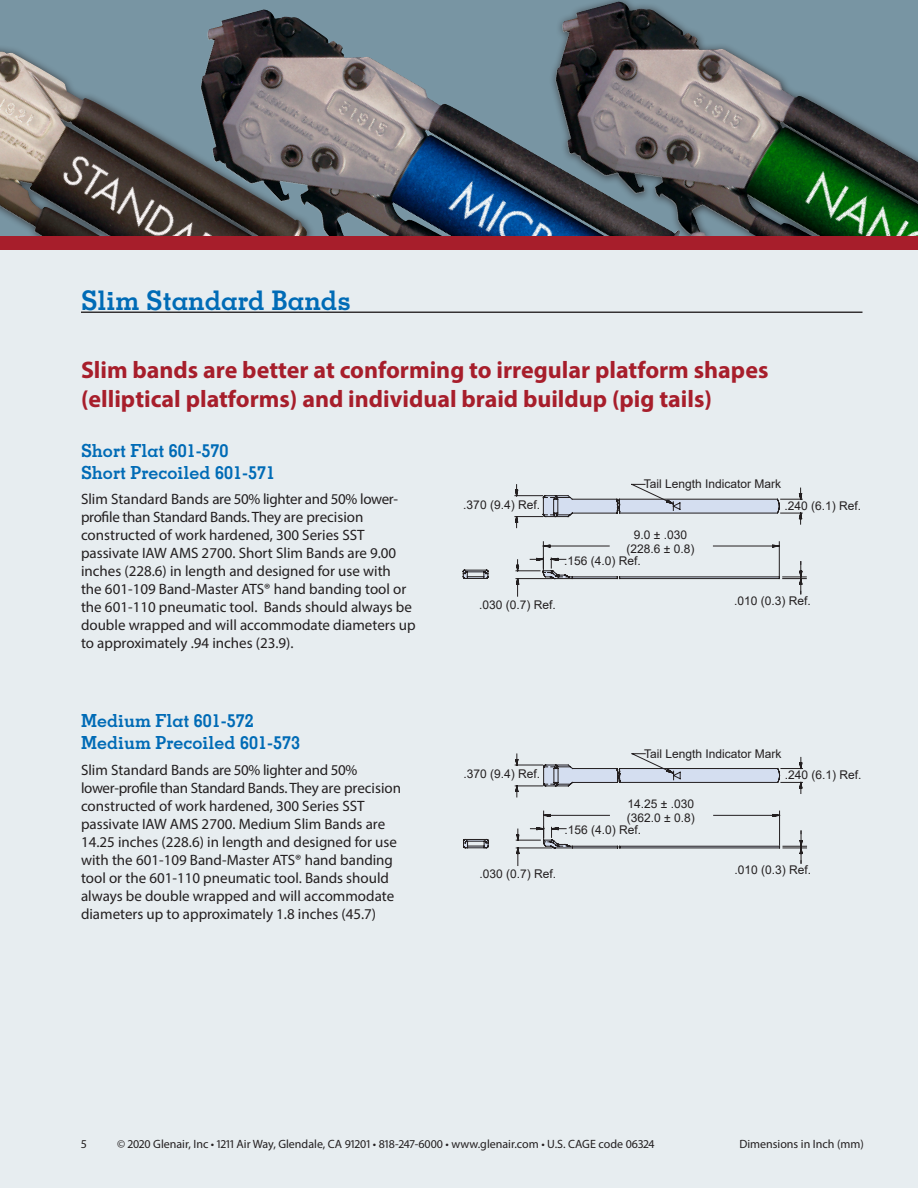
<style>
.page{position:relative;width:918px;height:1188px;background:#e7edf0}
.page>*{position:absolute;margin:0;border:0;box-sizing:border-box;transform-origin:0 0}
.dscrptn_title{font:700 27px "Memphis";color:#006bb6}
.red_caption{font:700 24px/28.8px "Myriad Pro";color:#a71e2b}
.dscrptn_title-2{font:700 18px/21.6px "Memphis";color:#006bb6}
.t1{font:15px/18px "Myriad Pro";color:#231f20}
.dwg_txt{font:12px "Arial";color:#231f20}
.t2{font:12px "Myriad Pro";color:#231f20}
</style>
<div class="page">
<div style="left:0;top:0;width:316px;height:246px;background:#7895a3"></div>
<img style="left:0;top:52px;width:200px;height:185px">
<img style="left:555px;top:2px;width:363px;height:235px">
<img style="left:200px;top:10px;width:481px;height:227px">
<div style="left:0;top:237px;width:918px;height:13px;background:#a71e2b"></div>
<hr style="left:81px;top:312px;width:781px;height:1px;background:#231f20">
<svg style="left:462px;top:483px;width:345px;height:114px"></svg>
<svg style="left:463px;top:753px;width:344px;height:113px"></svg>
<p class="dscrptn_title" style="left:81px;top:283px;width:271px">Slim Standard Bands</p>
<p class="red_caption" style="left:81px;top:355px;width:689px">Slim bands are better at conforming to irregular platform shapes (elliptical platforms) and individual braid buildup (pig tails)</p>
<p class="dscrptn_title-2" style="left:81px;top:440px;width:196px">Short Flat 601-570<br>Short Precoiled 601-571</p>
<p class="t1" style="left:81px;top:490px;width:336px">Slim Standard Bands are 50% lighter and 50% lower&shy;profile than Standard Bands. They are precision constructed of work hardened, 300 Series SST passivate IAW AMS 2700. Short Slim Bands are 9.00 inches (228.6) in length and designed for use with<br>the 601-109 Band-Master ATS® hand banding tool or the 601-110 pneumatic tool. Bands should always be double wrapped and will accommodate diameters up to approximately .94 inches (23.9).</p>
<p class="dscrptn_title-2" style="left:81px;top:710px;width:221px">Medium Flat 601-572<br>Medium Precoiled 601-573</p>
<p class="t1" style="left:81px;top:760px;width:322px">Slim Standard Bands are 50% lighter and 50% lower-profile than Standard Bands. They are precision constructed of work hardened, 300 Series SST passivate IAW AMS 2700. Medium Slim Bands are 14.25 inches (228.6) in length and designed for use with the 601-109 Band-Master ATS® hand banding tool or the 601-110 pneumatic tool. Bands should always be double wrapped and will accommodate diameters up to approximately 1.8 inches (45.7)</p>
<p class="dwg_txt" style="left:463px;top:497px;width:78px">.370 (9.4) Ref.</p>
<p class="dwg_txt" style="left:644px;top:476px;width:139px">Tail Length Indicator Mark</p>
<p class="dwg_txt" style="left:634px;top:526px;width:55px">9.0 ± .030</p>
<p class="dwg_txt" style="left:627px;top:541px;width:69px">(228.6 ± 0.8)</p>
<p class="dwg_txt" style="left:564px;top:552px;width:78px">.156 (4.0) Ref.</p>
<p class="dwg_txt" style="left:784px;top:497px;width:78px">.240 (6.1) Ref.</p>
<p class="dwg_txt" style="left:479px;top:597px;width:78px">.030 (0.7) Ref.</p>
<p class="dwg_txt" style="left:734px;top:593px;width:78px">.010 (0.3) Ref.</p>
<p class="dwg_txt" style="left:464px;top:766px;width:78px">.370 (9.4) Ref.</p>
<p class="dwg_txt" style="left:644px;top:745px;width:139px">Tail Length Indicator Mark</p>
<p class="dwg_txt" style="left:627px;top:796px;width:68px">14.25 ± .030</p>
<p class="dwg_txt" style="left:627px;top:810px;width:69px">(362.0 ± 0.8)</p>
<p class="dwg_txt" style="left:564px;top:821px;width:78px">.156 (4.0) Ref.</p>
<p class="dwg_txt" style="left:785px;top:767px;width:78px">.240 (6.1) Ref.</p>
<p class="dwg_txt" style="left:480px;top:866px;width:78px">.030 (0.7) Ref.</p>
<p class="dwg_txt" style="left:735px;top:862px;width:78px">.010 (0.3) Ref.</p>
<p class="t2" style="left:81px;top:1136px;width:7px">5</p>
<p class="t2" style="left:117px;top:1136px;width:539px">© 2020 Glenair, Inc • 1211 Air Way, Glendale, CA 91201 • 818-247-6000 • www.glenair.com • U.S. CAGE code 06324</p>
<p class="t2" style="left:739px;top:1136px;width:126px">Dimensions in Inch (mm)</p>
</div>
